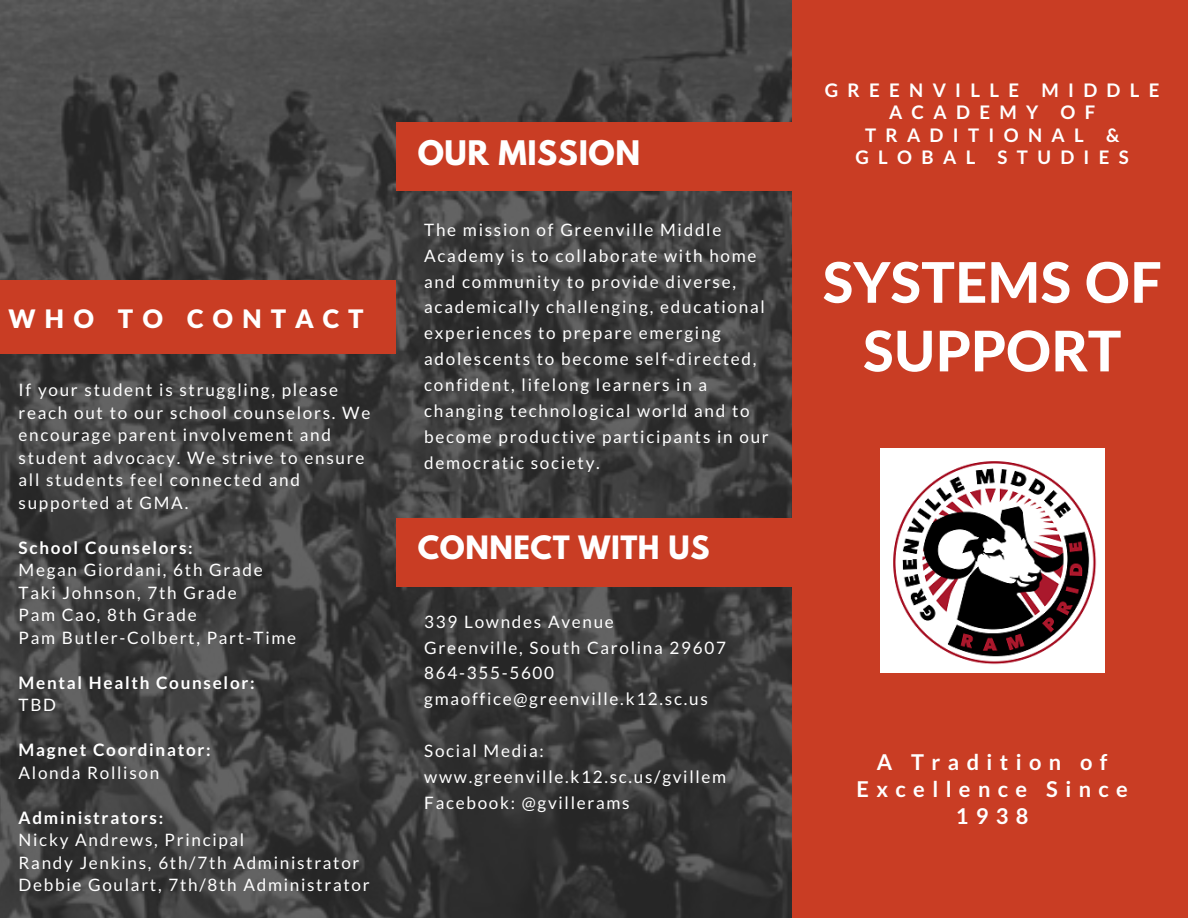
<style>
.page{position:relative;width:1188px;height:918px;background:#fff}
.page>*{position:absolute;margin:0;border:0;box-sizing:border-box;transform-origin:0 0}
.t1{font:800 55.95px/68.7px "Lato Latin";color:#fff;text-align:center}
.t2{font:700 30px "League Spartan";letter-spacing:.02em;color:#fff}
.t3{font:700 28.5px "League Spartan";letter-spacing:.02em;color:#fff}
.t4{font:900 25.5px "Lato Latin";letter-spacing:.35em;color:#fff}
.t5{font:700 21.75px/27px "Lato";letter-spacing:.34em;color:#fff;text-align:center}
.t6{font:700 18.75px/22.5px "Lato";letter-spacing:.5em;color:#fff;text-align:center}
.t7{font:17.1px/25.8px "Lato";letter-spacing:.1em;color:#fff}
.t8{font:700 17.1px "Lato";letter-spacing:.1em;color:#fff}
</style>
<div class="page">
<div style="left:792px;top:0;width:396px;height:918px;background:#c93d24"></div>
<img style="left:0;top:0;width:792px;height:918px">
<div style="left:396px;top:518px;width:410px;height:69px;background:#c93d24"></div>
<img style="left:880px;top:448px;width:224px;height:224px">
<div style="left:396px;top:122px;width:410px;height:69px;background:#c93d24"></div>
<div style="left:0;top:281px;width:396px;height:73px;background:#c93d24"></div>
<h3 class="t4" style="left:9px;top:308px;width:356px">WHO TO CONTACT</h3>
<p class="t7" style="left:19px;top:378px;width:353px;line-height:22.5px">If your student is struggling, please reach out to our school counselors. We encourage parent involvement and student advocacy. We strive to ensure all students feel connected and supported at GMA.</p>
<p class="t8" style="left:19px;top:537px;width:176px">School Counselors:</p>
<p class="t7" style="left:19px;top:558px;width:279px;line-height:22.5px">Megan Giordani, 6th Grade<br>Taki Johnson, 7th Grade<br>Pam Cao, 8th Grade<br>Pam Butler-Colbert, Part-Time</p>
<p class="t8" style="left:19px;top:672px;width:238px">Mental Health Counselor:</p>
<p class="t7" style="left:19px;top:692px;width:39px">TBD</p>
<p class="t8" style="left:19px;top:739px;width:194px">Magnet Coordinator:</p>
<p class="t7" style="left:19px;top:759px;width:142px">Alonda Rollison</p>
<p class="t8" style="left:19px;top:807px;width:146px">Administrators:</p>
<p class="t7" style="left:19px;top:828px;width:353px;line-height:22.5px">Nicky Andrews, Principal<br>Randy Jenkins, 6th/7th Administrator<br>Debbie Goulart, 7th/8th Administrator</p>
<h2 class="t2" style="left:418px;top:138px;width:224px">OUR MISSION</h2>
<p class="t7" style="left:424px;top:216px;width:346px">The mission of Greenville Middle Academy is to collaborate with home and community to provide diverse, academically challenging, educational experiences to prepare emerging adolescents to become self-directed, confident, lifelong learners in a changing technological world and to become productive participants in our democratic society.</p>
<h3 class="t3" style="left:418px;top:534px;width:293px">CONNECT WITH US</h3>
<p class="t7" style="left:424px;top:608px;width:303px">339 Lowndes Avenue<br>Greenville, South Carolina 29607<br>864-355-5600 gmaoffice@greenville.k12.sc.us</p>
<p class="t7" style="left:424px;top:738px;width:303px">Social Media: www.greenville.k12.sc.us/gvillem<br>Facebook: @gvillerams</p>
<p class="t6" style="left:825px;top:78px;width:336px">GREENVILLE MIDDLE<br>ACADEMY OF<br>TRADITIONAL &amp;<br>GLOBAL STUDIES</p>
<h1 class="t1" style="left:823px;top:251px;width:341px">SYSTEMS OF<br>SUPPORT</h1>
<p class="t5" style="left:856px;top:749px;width:273px">A Tradition of<br>Excellence Since<br>1938</p>
</div>
